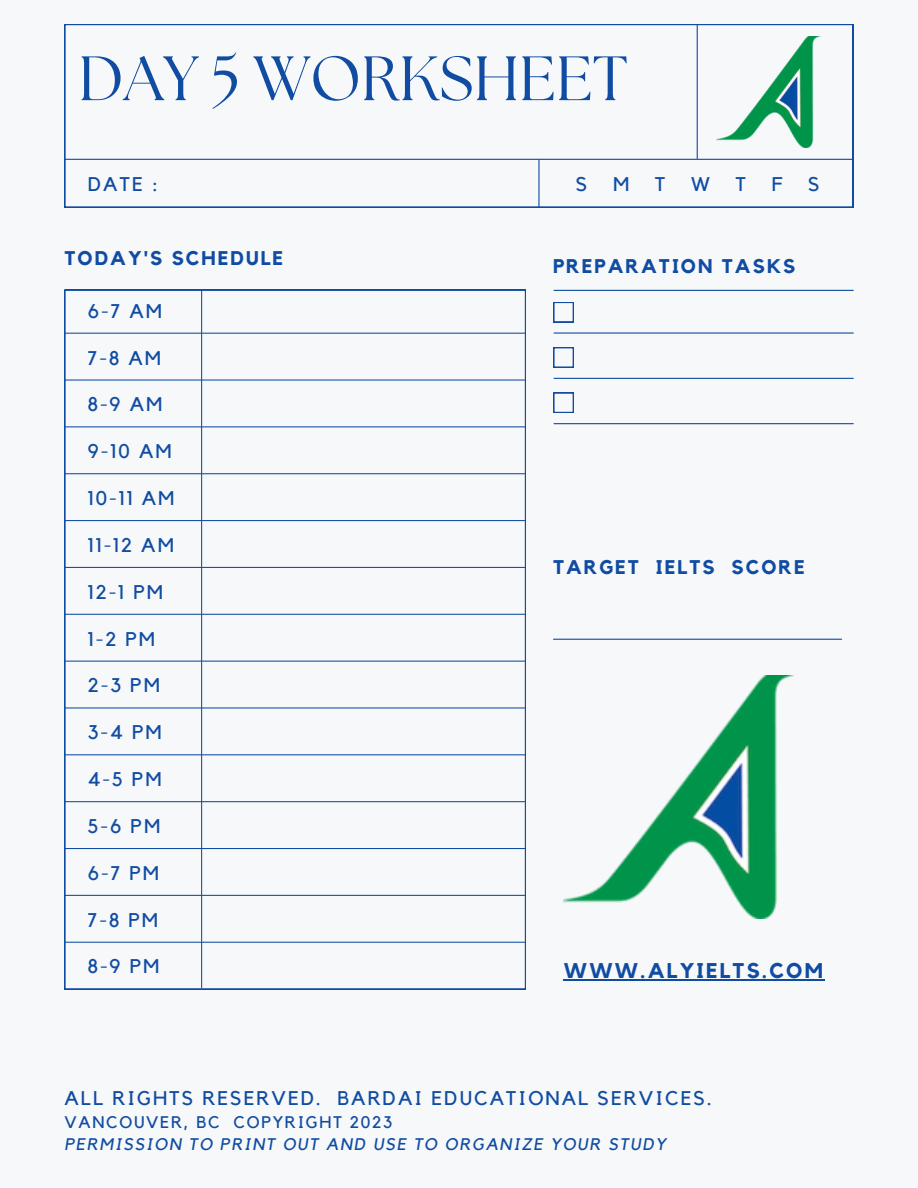
<style>
.page{position:relative;width:918px;height:1188px;background:#f7f8fa}
.page>*{position:absolute;margin:0;border:0;box-sizing:border-box;transform-origin:0 0}
.t1{font:62.55px "The Seasons";color:#104ca2}
.t2{font:700 21.3px "Kollektif";letter-spacing:.1em;color:#104ca2}
.t3{font:19.8px "Kollektif";letter-spacing:.1em;color:#104ca2}
.t4{font:700 19.8px "Kollektif";letter-spacing:.1em;color:#104ca2}
.t5{font:italic 16.8px "Kollektif";letter-spacing:.1em;color:#104ca2}
.t6{font:16.8px "Kollektif";letter-spacing:.1em;color:#104ca2}
</style>
<div class="page">
<svg style="left:65px;top:24px;width:788px;height:183px"></svg>
<hr style="left:65px;top:159px;width:788px;height:1px;background:#104ca2">
<hr style="left:554px;top:332px;width:299px;height:2px;background:#104ca2">
<hr style="left:554px;top:290px;width:299px;height:1px;background:#104ca2">
<hr style="left:554px;top:378px;width:299px;height:1px;background:#104ca2">
<hr style="left:538px;top:160px;width:2px;height:47px;background:#104ca2">
<hr style="left:697px;top:25px;width:1px;height:134px;background:#104ca2">
<svg style="left:65px;top:290px;width:461px;height:699px"></svg>
<hr style="left:65px;top:333px;width:460px;height:1px;background:#104ca2">
<hr style="left:65px;top:380px;width:460px;height:1px;background:#104ca2">
<hr style="left:65px;top:426px;width:460px;height:1px;background:#104ca2">
<hr style="left:65px;top:473px;width:460px;height:1px;background:#104ca2">
<hr style="left:65px;top:520px;width:460px;height:1px;background:#104ca2">
<hr style="left:65px;top:567px;width:460px;height:1px;background:#104ca2">
<hr style="left:65px;top:614px;width:460px;height:1px;background:#104ca2">
<hr style="left:65px;top:661px;width:460px;height:1px;background:#104ca2">
<hr style="left:65px;top:707px;width:460px;height:2px;background:#104ca2">
<hr style="left:65px;top:754px;width:460px;height:1px;background:#104ca2">
<hr style="left:65px;top:801px;width:460px;height:1px;background:#104ca2">
<hr style="left:65px;top:848px;width:460px;height:1px;background:#104ca2">
<hr style="left:65px;top:895px;width:460px;height:1px;background:#104ca2">
<hr style="left:65px;top:942px;width:460px;height:1px;background:#104ca2">
<hr style="left:201px;top:290px;width:1px;height:698px;background:#104ca2">
<svg style="left:553px;top:302px;width:21px;height:20px"></svg>
<svg style="left:553px;top:347px;width:21px;height:21px"></svg>
<hr style="left:554px;top:423px;width:299px;height:1px;background:#104ca2">
<svg style="left:553px;top:393px;width:21px;height:20px"></svg>
<hr style="left:554px;top:639px;width:288px;height:1px;background:#104ca2">
<img style="left:716px;top:37px;width:111px;height:110px">
<img style="left:564px;top:675px;width:231px;height:243px">
<hr style="left:564px;top:979px;width:261px;height:1px;background:#104ca2">
<p class="t1" style="left:78px;top:50px;width:551px">DAY 5 WORKSHEET</p>
<p class="t3" style="left:88px;top:175px;width:72px">DATE :</p>
<p class="t4" style="left:65px;top:249px;width:220px">TODAY'S SCHEDULE</p>
<p class="t3" style="left:88px;top:302px;width:76px">6-7 AM</p>
<p class="t3" style="left:88px;top:349px;width:75px">7-8 AM</p>
<p class="t3" style="left:576px;top:175px;width:13px">S</p>
<p class="t3" style="left:613px;top:175px;width:18px">M</p>
<p class="t3" style="left:655px;top:175px;width:12px">T</p>
<p class="t3" style="left:691px;top:175px;width:20px">W</p>
<p class="t3" style="left:736px;top:175px;width:12px">T</p>
<p class="t3" style="left:772px;top:175px;width:12px">F</p>
<p class="t3" style="left:808px;top:175px;width:13px">S</p>
<p class="t4" style="left:553px;top:257px;width:244px">PREPARATION TASKS</p>
<p class="t3" style="left:88px;top:395px;width:76px">8-9 AM</p>
<p class="t3" style="left:88px;top:442px;width:85px">9-10 AM</p>
<p class="t3" style="left:88px;top:489px;width:88px">10-11 AM</p>
<p class="t3" style="left:88px;top:536px;width:88px">11-12 AM</p>
<p class="t3" style="left:88px;top:583px;width:77px">12-1 PM</p>
<p class="t3" style="left:88px;top:630px;width:69px">1-2 PM</p>
<p class="t3" style="left:88px;top:676px;width:74px">2-3 PM</p>
<p class="t3" style="left:88px;top:723px;width:75px">3-4 PM</p>
<p class="t3" style="left:88px;top:770px;width:75px">4-5 PM</p>
<p class="t3" style="left:88px;top:817px;width:74px">5-6 PM</p>
<p class="t3" style="left:88px;top:864px;width:73px">6-7 PM</p>
<p class="t3" style="left:88px;top:911px;width:72px">7-8 PM</p>
<p class="t3" style="left:88px;top:957px;width:73px">8-9 PM</p>
<p class="t2" style="left:564px;top:961px;width:261px">WWW.ALYIELTS.COM</p>
<p class="t4" style="left:553px;top:558px;width:253px">TARGET IELTS SCORE</p>
<p class="t3" style="left:65px;top:1089px;width:649px">ALL RIGHTS RESERVED. BARDAI EDUCATIONAL SERVICES.</p>
<p class="t5" style="left:65px;top:1136px;width:603px">PERMISSION TO PRINT OUT AND USE TO ORGANIZE YOUR STUDY</p>
<p class="t6" style="left:65px;top:1115px;width:329px">VANCOUVER, BC COPYRIGHT 2023</p>
</div>
